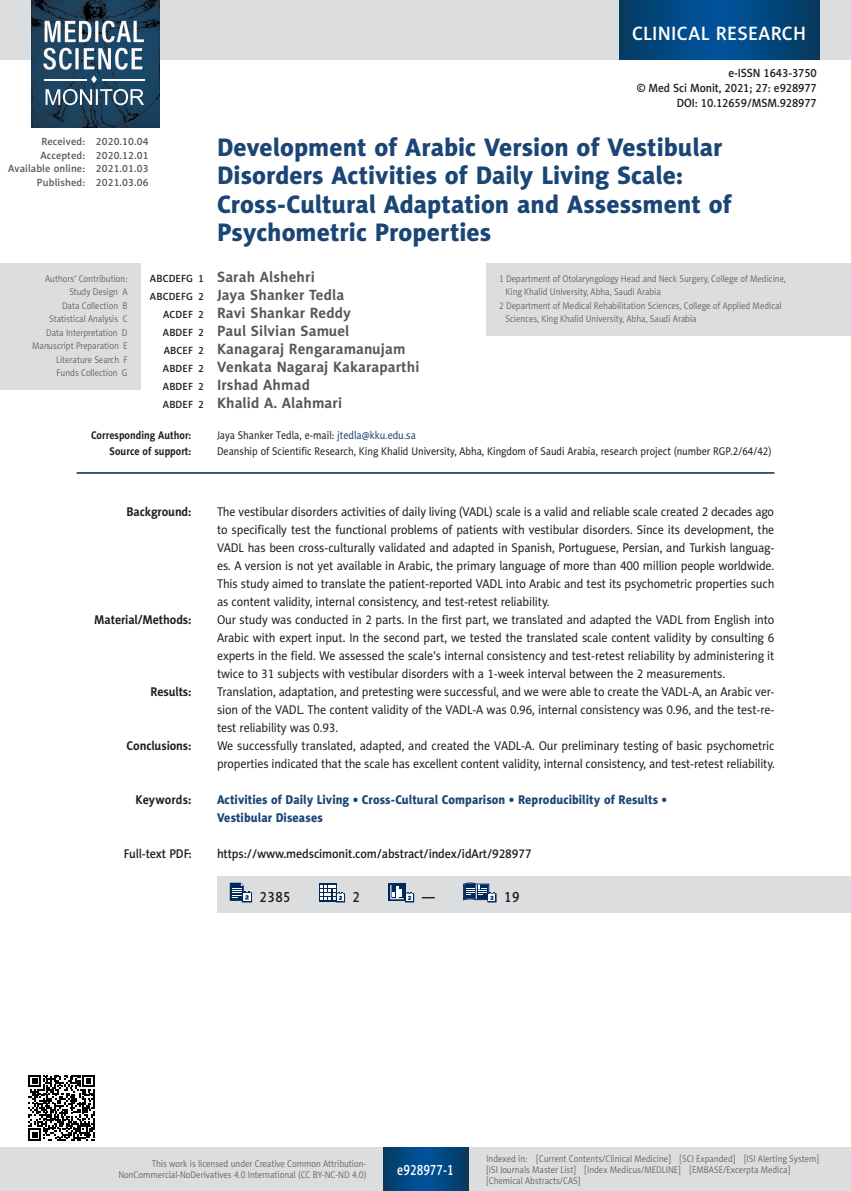
<style>
.page{position:relative;width:851px;height:1191px;background:#fff}
.page>*{position:absolute;margin:0;border:0;box-sizing:border-box;transform-origin:0 0}
.MSM_Tytul{font:25.5px/28.5px "Naomi Sans EFN Heavy";color:#1a4574}
.t1{font:19.5px "Naomi Sans EFN Medium";letter-spacing:.015em;color:#fff}
.MSM_Autorzy{font:700 15px "Naomi Sans EFN";letter-spacing:.01em;color:#57585a}
.MSM_e-PAGINA{font:15px "Naomi Sans EFN Medium";color:#fff;scale:.8 1}
.MSM_dane{font:15px "Naomi Sans EFN Medium";letter-spacing:.03em;color:#231f20;scale:.9 1}
.MSM_Summary_body{font:12.75px/18px "Naomi Sans EFN";letter-spacing:-.01em;color:#231f20;text-align:justify;scale:.95 1}
.MSM_keywords{font:12.75px/18px "Naomi Sans EFN Heavy";letter-spacing:.005em;color:#1a4574;scale:.95 1}
.MSM_full_text_pdf{font:12.75px "Naomi Sans EFN Medium";letter-spacing:-.01em;color:#231f20;scale:.95 1}
.MSM_Summary_body-2{font:700 12.75px "Naomi Sans EFN";letter-spacing:-.01em;color:#231f20;scale:.95 1}
.MSM_keywords-2{font:700 12.75px "Naomi Sans EFN";letter-spacing:.005em;color:#231f20;scale:.95 1}
.MSM_full_text_pdf-2{font:12px "Naomi Sans EFN Medium";letter-spacing:-.01em;color:#231f20;scale:.95 1}
.MSM_Support{font:11.25px "Naomi Sans EFN";color:#231f20;scale:.9 1}
.MSM_Adres{font:11.25px "Naomi Sans EFN";color:#231f20;scale:.9 1}
.MSM_Adres-2{font:700 11.25px "Naomi Sans EFN";color:#231f20;scale:.9 1}
.MSM_Support-2{font:700 11.25px "Naomi Sans EFN";color:#231f20;scale:.9 1}
.t2{font:10.5px "Naomi Sans EFN Medium";letter-spacing:.01em;color:#57585a}
.MSM_Afiliacja{font:9.75px/11.2px "Naomi Sans EFN Light";color:#57585a;scale:.9 1}
.s1{font-family:"Naomi Sans EFN Medium";font-weight:400;font-size:10.5px;color:#231f20}
.s2{color:#1a4574}
</style>
<div class="page">
<div style="left:217px;top:876px;width:633px;height:36px;background:#dcdddf"></div>
<svg style="left:230px;top:882px;width:22px;height:20px"></svg>
<div style="left:319px;top:883px;width:17px;height:18px;background:#00295c"></div>
<svg style="left:320px;top:884px;width:25px;height:18px"></svg>
<div style="left:388px;top:883px;width:18px;height:18px;background:#00295c"></div>
<svg style="left:390px;top:885px;width:24px;height:17px"></svg>
<svg style="left:463px;top:882px;width:33px;height:20px"></svg>
<hr style="left:77px;top:472px;width:697px;height:2px;background:#00295c">
<div style="left:0;top:264px;width:140px;height:126px;background:#dcdddf"></div>
<div style="left:486px;top:264px;width:364px;height:72px;background:#dcdddf"></div>
<svg style="left:28px;top:1075px;width:67px;height:66px"></svg>
<div style="left:0;top:1148px;width:850px;height:43px;background:#dcdddf"></div>
<svg style="left:383px;top:1147px;width:85px;height:43px;background:#02477e"></svg>
<div style="left:0;top:0;width:850px;height:60px;background:#dcdddf"></div>
<svg style="left:619px;top:0;width:200px;height:60px;background:#02477e"></svg>
<img style="left:32px;top:0;width:127px;height:128px">
<img style="left:45px;top:79px;width:41px;height:1px">
<img style="left:103px;top:79px;width:41px;height:1px">
<svg style="left:91px;top:75px;width:6px;height:8px"></svg>
<img style="left:46px;top:89px;width:98px;height:16px">
<h2 class="t1" style="left:632px;top:22px;width:175px">CLINICAL RESEARCH</h2>
<p class="MSM_full_text_pdf-2" style="left:728px;top:66px;width:95px">e-ISSN 1643-3750</p>
<p class="MSM_full_text_pdf-2" style="left:636px;top:81px;width:191px">© Med Sci Monit, 2021; 27: e928977</p>
<p class="MSM_full_text_pdf-2" style="left:676px;top:96px;width:149px">DOI: 10.12659/MSM.928977</p>
<p class="MSM_Tytul" style="left:217px;top:132px;width:516px">Development of Arabic Version of Vestibular Disorders Activities of Daily Living Scale:<br>Cross-Cultural Adaptation and Assessment of Psychometric Properties</p>
<p class="MSM_Autorzy" style="left:150px;top:268px;width:166px"><span class="s1">ABCDEFG 1</span> Sarah Alshehri</p>
<p class="MSM_Autorzy" style="left:150px;top:286px;width:196px"><span class="s1">ABCDEFG 2</span> Jaya Shanker Tedla</p>
<p class="MSM_Autorzy" style="left:163px;top:304px;width:189px"><span class="s1">ACDEF 2</span> Ravi Shankar Reddy</p>
<p class="MSM_Autorzy" style="left:163px;top:322px;width:188px"><span class="s1">ABDEF 2</span> Paul Silvian Samuel</p>
<p class="MSM_Autorzy" style="left:164px;top:340px;width:243px"><span class="s1">ABCEF 2</span> Kanagaraj Rengaramanujam</p>
<p class="MSM_Autorzy" style="left:163px;top:358px;width:258px"><span class="s1">ABDEF 2</span> Venkata Nagaraj Kakaraparthi</p>
<p class="MSM_Autorzy" style="left:163px;top:376px;width:148px"><span class="s1">ABDEF 2</span> Irshad Ahmad</p>
<p class="MSM_Autorzy" style="left:163px;top:394px;width:181px"><span class="s1">ABDEF 2</span> Khalid A. Alahmari</p>
<p class="MSM_Adres-2" style="left:91px;top:429px;width:113px">Corresponding Author:</p>
<p class="MSM_Adres" style="left:217px;top:429px;width:222px">Jaya Shanker Tedla, e-mail: <span class="s2">jtedla@kku.edu.sa</span></p>
<p class="MSM_Support-2" style="left:110px;top:445px;width:92px">Source of support:</p>
<p class="MSM_Support" style="left:217px;top:445px;width:617px">Deanship of Scientific Research, King Khalid University, Abha, Kingdom of Saudi Arabia, research project (number RGP.2/64/42)</p>
<p class="t2" style="left:41px;top:136px;width:109px">Received: 2020.10.04</p>
<p class="t2" style="left:40px;top:149px;width:110px">Accepted: 2020.12.01</p>
<p class="t2" style="left:8px;top:163px;width:142px">Available online: 2021.01.03</p>
<p class="t2" style="left:37px;top:176px;width:113px">Published: 2021.03.06</p>
<p class="MSM_Afiliacja" style="left:45px;top:273px;width:93px">Authors’ Contribution:</p>
<p class="MSM_Afiliacja" style="left:69px;top:286px;width:66px">Study Design A</p>
<p class="MSM_Afiliacja" style="left:62px;top:300px;width:74px">Data Collection B</p>
<p class="MSM_Afiliacja" style="left:49px;top:313px;width:89px">Statistical Analysis C</p>
<p class="MSM_Afiliacja" style="left:46px;top:327px;width:92px">Data Interpretation D</p>
<p class="MSM_Afiliacja" style="left:32px;top:340px;width:107px">Manuscript Preparation E</p>
<p class="MSM_Afiliacja" style="left:56px;top:354px;width:81px">Literature Search F</p>
<p class="MSM_Afiliacja" style="left:57px;top:367px;width:80px">Funds Collection G</p>
<p class="MSM_Afiliacja" style="left:505px;top:272px;width:313px;line-height:13.5px;text-indent:-6px">1 Department of Otolaryngology Head and Neck Surgery, College of Medicine,<br>King Khalid University, Abha, Saudi Arabia</p>
<p class="MSM_Afiliacja" style="left:505px;top:299px;width:308px;line-height:13.5px;text-indent:-6px">2 Department of Medical Rehabilitation Sciences, College of Applied Medical<br>Sciences, King Khalid University, Abha, Saudi Arabia</p>
<p class="MSM_Summary_body-2" style="left:126px;top:504px;width:70px">Background:</p>
<p class="MSM_Summary_body" style="left:217px;top:503px;width:588px">The vestibular disorders activities of daily living (VADL) scale is a valid and reliable scale created 2 decades ago to specifically test the functional problems of patients with vestibular disorders. Since its development, the VADL has been cross-culturally validated and adapted in Spanish, Portuguese, Persian, and Turkish languag&shy;es. A version is not yet available in Arabic, the primary language of more than 400 million people worldwide.<br>This study aimed to translate the patient-reported VADL into Arabic and test its psychometric properties such as content validity, internal consistency, and test-retest reliability.</p>
<p class="MSM_Summary_body-2" style="left:94px;top:612px;width:104px">Material/Methods:</p>
<p class="MSM_Summary_body" style="left:217px;top:611px;width:588px">Our study was conducted in 2 parts. In the first part, we translated and adapted the VADL from English into Arabic with expert input. In the second part, we tested the translated scale content validity by consulting 6 experts in the field. We assessed the scale’s internal consistency and test-retest reliability by administering it twice to 31 subjects with vestibular disorders with a 1-week interval between the 2 measurements.</p>
<p class="MSM_Summary_body-2" style="left:150px;top:684px;width:45px">Results:</p>
<p class="MSM_Summary_body" style="left:217px;top:683px;width:588px">Translation, adaptation, and pretesting were successful, and we were able to create the VADL-A, an Arabic ver&shy;sion of the VADL. The content validity of the VADL-A was 0.96, internal consistency was 0.96, and the test-re&shy;test reliability was 0.93.</p>
<p class="MSM_Summary_body-2" style="left:127px;top:738px;width:70px">Conclusions:</p>
<p class="MSM_Summary_body" style="left:217px;top:737px;width:588px">We successfully translated, adapted, and created the VADL-A. Our preliminary testing of basic psychometric properties indicated that the scale has excellent content validity, internal consistency, and test-retest reliability.</p>
<p class="MSM_keywords-2" style="left:135px;top:792px;width:60px">Keywords:</p>
<p class="MSM_keywords" style="left:217px;top:790px;width:475px">Activities of Daily Living • Cross-Cultural Comparison • Reproducibility of Results •<br>Vestibular Diseases</p>
<p class="MSM_full_text_pdf" style="left:124px;top:846px;width:73px">Full-text PDF:</p>
<p class="MSM_full_text_pdf" style="left:217px;top:846px;width:333px">https://www.medscimonit.com/abstract/index/idArt/928977</p>
<p class="MSM_dane" style="left:259px;top:888px;width:36px">2385</p>
<p class="MSM_dane" style="left:352px;top:888px;width:10px">2</p>
<p class="MSM_dane" style="left:421px;top:888px;width:16px">—</p>
<p class="MSM_dane" style="left:504px;top:888px;width:19px">19</p>
<p class="MSM_Afiliacja" style="left:118px;top:1158px;width:277px;text-align:right">This work is licensed under Creative Common Attribution-<br>NonCommercial-NoDerivatives 4.0 International (CC BY-NC-ND 4.0)</p>
<p class="MSM_e-PAGINA" style="left:397px;top:1160px;width:72px">e928977-1</p>
<p class="MSM_Afiliacja" style="left:486px;top:1152px;width:371px">Indexed in: [Current Contents/Clinical Medicine] [SCI Expanded] [ISI Alerting System] [ISI Journals Master List] [Index Medicus/MEDLINE] [EMBASE/Excerpta Medica] [Chemical Abstracts/CAS]</p>
</div>
